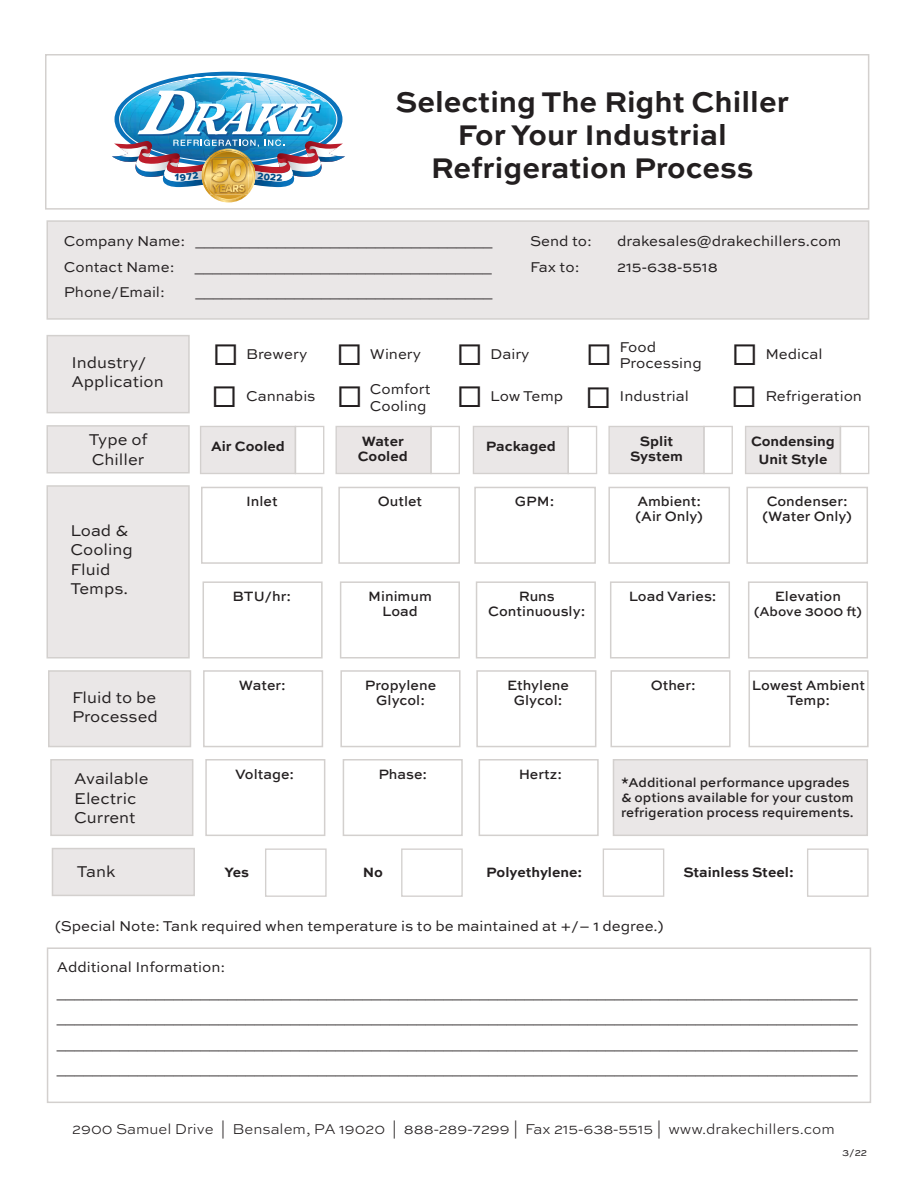
<style>
.page{position:relative;width:918px;height:1188px;background:#fff}
.page>*{position:absolute;margin:0;border:0;box-sizing:border-box;transform-origin:0 0}
.t1{font:31.5px "Sweet Sans Pro";color:#231f20}
.t2{font:700 30px "Sweet Sans Pro";color:#231f20}
.t3{font:16.5px/19.5px "Sweet Sans Pro";color:#231f20}
.t4{font:15px "Sweet Sans Pro";color:#231f20}
.t5{font:300 15px "Sweet Sans Pro";color:#231f20}
.t6{font:500 14.25px/15px "Sweet Sans Pro";color:#231f20;text-align:center}
.t7{font:700 14.25px/15px "Sweet Sans Pro";color:#231f20;text-align:center}
.t8{font:500 13.5px/15px "Sweet Sans Pro";color:#231f20}
.t9{font:10.5px "Sweet Sans Pro";color:#231f20}
</style>
<div class="page">
<div style="left:45px;top:54px;width:824px;height:156px;border:2px solid #d3d0ce"></div>
<div style="left:46px;top:220px;width:823px;height:100px;background:#eae7e7;border:2px solid #d3d0ce"></div>
<div style="left:46px;top:335px;width:144px;height:78px;background:#eae7e7;border:2px solid #d3d0ce"></div>
<div style="left:46px;top:485px;width:144px;height:174px;background:#eae7e7;border:2px solid #d3d0ce"></div>
<div style="left:201px;top:487px;width:122px;height:77px;border:2px solid #d3d0ce"></div>
<div style="left:203px;top:581px;width:120px;height:78px;border:2px solid #d3d0ce"></div>
<div style="left:46px;top:425px;width:144px;height:49px;background:#eae7e7;border:2px solid #d3d0ce"></div>
<div style="left:200px;top:426px;width:96px;height:48px;background:#eae7e7;border:1px solid #d3d0ce"></div>
<div style="left:295px;top:426px;width:29px;height:48px;border:1px solid #d3d0ce"></div>
<div style="left:335px;top:426px;width:97px;height:48px;background:#eae6e6;border:1px solid #d3d0ce"></div>
<div style="left:430px;top:426px;width:30px;height:48px;border:1px solid #d3d0ce"></div>
<div style="left:473px;top:426px;width:96px;height:48px;background:#eae7e7;border:1px solid #d3d0ce"></div>
<div style="left:568px;top:426px;width:29px;height:48px;border:1px solid #d3d0ce"></div>
<div style="left:608px;top:426px;width:97px;height:48px;background:#eae7e7;border:1px solid #d3d0ce"></div>
<div style="left:703px;top:426px;width:30px;height:48px;border:1px solid #d3d0ce"></div>
<div style="left:745px;top:426px;width:96px;height:48px;background:#eae7e7;border:1px solid #d3d0ce"></div>
<div style="left:840px;top:426px;width:29px;height:48px;border:1px solid #d3d0ce"></div>
<div style="left:338px;top:487px;width:122px;height:77px;border:2px solid #d3d0ce"></div>
<div style="left:340px;top:581px;width:120px;height:78px;border:2px solid #d3d0ce"></div>
<div style="left:474px;top:487px;width:122px;height:77px;border:2px solid #d3d0ce"></div>
<div style="left:476px;top:581px;width:120px;height:78px;border:2px solid #d3d0ce"></div>
<div style="left:608px;top:487px;width:122px;height:77px;border:2px solid #d3d0ce"></div>
<div style="left:610px;top:581px;width:120px;height:78px;border:2px solid #d3d0ce"></div>
<div style="left:746px;top:487px;width:122px;height:77px;border:2px solid #d3d0ce"></div>
<div style="left:748px;top:581px;width:120px;height:78px;border:2px solid #d3d0ce"></div>
<div style="left:48px;top:670px;width:143px;height:77px;background:#eae7e7;border:2px solid #d3d0ce"></div>
<div style="left:203px;top:670px;width:120px;height:77px;border:2px solid #d3d0ce"></div>
<div style="left:340px;top:670px;width:121px;height:77px;border:2px solid #d3d0ce"></div>
<div style="left:476px;top:670px;width:120px;height:77px;border:2px solid #d3d0ce"></div>
<div style="left:611px;top:670px;width:120px;height:77px;border:2px solid #d3d0ce"></div>
<div style="left:749px;top:670px;width:120px;height:77px;border:2px solid #d3d0ce"></div>
<div style="left:50px;top:759px;width:143px;height:77px;background:#eae7e7;border:2px solid #d3d0ce"></div>
<div style="left:205px;top:759px;width:120px;height:77px;border:2px solid #d3d0ce"></div>
<div style="left:343px;top:759px;width:120px;height:77px;border:2px solid #d3d0ce"></div>
<div style="left:479px;top:759px;width:120px;height:77px;border:2px solid #d3d0ce"></div>
<div style="left:613px;top:759px;width:255px;height:77px;background:#eae7e7;border:2px solid #d3d0ce"></div>
<div style="left:52px;top:848px;width:143px;height:48px;background:#eae7e7;border:2px solid #d3d0ce"></div>
<div style="left:265px;top:848px;width:62px;height:49px;border:1px solid #d3d0ce"></div>
<div style="left:401px;top:848px;width:62px;height:49px;border:1px solid #d3d0ce"></div>
<div style="left:807px;top:848px;width:62px;height:49px;border:1px solid #d3d0ce"></div>
<div style="left:603px;top:848px;width:61px;height:49px;border:1px solid #d3d0ce"></div>
<div style="left:47px;top:947px;width:824px;height:156px;border:2px solid #d3d0ce"></div>
<img style="left:112px;top:76px;width:233px;height:126px">
<p class="t2" style="left:395px;top:79px;width:395px">Selecting The Right Chiller</p>
<p class="t2" style="left:458px;top:112px;width:271px">For Your Industrial</p>
<p class="t2" style="left:431px;top:145px;width:324px">Refrigeration Process</p>
<p class="t4" style="left:64px;top:230px;width:430px">Company Name: _________________________________</p>
<p class="t4" style="left:64px;top:256px;width:112px">Contact Name:</p>
<p class="t4" style="left:195px;top:256px;width:299px">_________________________________</p>
<p class="t4" style="left:64px;top:281px;width:103px">Phone/Email:</p>
<p class="t4" style="left:195px;top:281px;width:299px">_________________________________</p>
<p class="t4" style="left:530px;top:230px;width:63px">Send to:</p>
<p class="t4" style="left:617px;top:230px;width:225px">drakesales@drakechillers.com</p>
<p class="t4" style="left:530px;top:256px;width:51px">Fax to:</p>
<p class="t4" style="left:617px;top:256px;width:102px">215-638-5518</p>
<p class="t3" style="left:72px;top:352px;width:94px">Industry/<br>Application</p>
<p class="t3" style="left:89px;top:429px;width:60px">Type of</p>
<p class="t3" style="left:92px;top:449px;width:54px">Chiller</p>
<p class="t3" style="left:70px;top:520px;width:59px">Load &amp;</p>
<p class="t3" style="left:70px;top:539px;width:64px">Cooling</p>
<p class="t3" style="left:70px;top:559px;width:41px">Fluid</p>
<p class="t3" style="left:70px;top:578px;width:59px">Temps.</p>
<p class="t3" style="left:72px;top:687px;width:87px">Fluid to be<br>Processed</p>
<p class="t1" style="left:212px;top:332px;width:28px">□</p>
<p class="t4" style="left:246px;top:343px;width:63px">Brewery</p>
<p class="t1" style="left:336px;top:332px;width:28px">□</p>
<p class="t4" style="left:370px;top:343px;width:53px">Winery</p>
<p class="t1" style="left:457px;top:332px;width:28px">□</p>
<p class="t4" style="left:490px;top:343px;width:41px">Dairy</p>
<p class="t1" style="left:586px;top:332px;width:28px">□</p>
<p class="t4" style="left:620px;top:336px;width:38px">Food</p>
<p class="t4" style="left:620px;top:353px;width:84px">Processing</p>
<p class="t1" style="left:732px;top:332px;width:28px">□</p>
<p class="t4" style="left:765px;top:343px;width:59px">Medical</p>
<p class="t4" style="left:370px;top:378px;width:62px">Comfort</p>
<p class="t4" style="left:370px;top:395px;width:58px">Cooling</p>
<p class="t4" style="left:246px;top:386px;width:71px">Cannabis</p>
<p class="t1" style="left:336px;top:374px;width:28px">□</p>
<p class="t1" style="left:457px;top:374px;width:28px">□</p>
<p class="t4" style="left:490px;top:385px;width:74px">Low Temp</p>
<p class="t1" style="left:585px;top:375px;width:28px">□</p>
<p class="t1" style="left:731px;top:374px;width:28px">□</p>
<p class="t4" style="left:765px;top:386px;width:98px">Refrigeration</p>
<p class="t1" style="left:211px;top:374px;width:28px">□</p>
<p class="t4" style="left:620px;top:385px;width:71px">Industrial</p>
<p class="t7" style="left:211px;top:438px;width:75px">Air Cooled</p>
<p class="t7" style="left:358px;top:433px;width:51px;text-align:left">Water<br>Cooled</p>
<p class="t7" style="left:486px;top:438px;width:71px">Packaged</p>
<p class="t7" style="left:630px;top:433px;width:54px">Split<br>System</p>
<p class="t7" style="left:751px;top:432px;width:85px;line-height:17.5px">Condensing<br>Unit Style</p>
<p class="t6" style="left:246px;top:493px;width:33px">Inlet</p>
<p class="t6" style="left:378px;top:493px;width:46px">Outlet</p>
<p class="t6" style="left:515px;top:493px;width:41px">GPM:</p>
<p class="t6" style="left:637px;top:493px;width:65px">Ambient:</p>
<p class="t6" style="left:636px;top:508px;width:69px">(Air Only)</p>
<p class="t6" style="left:767px;top:493px;width:83px">Condenser:</p>
<p class="t6" style="left:763px;top:508px;width:91px">(Water Only)</p>
<p class="t6" style="left:233px;top:588px;width:60px">BTU/hr:</p>
<p class="t6" style="left:368px;top:588px;width:65px">Minimum</p>
<p class="t6" style="left:382px;top:603px;width:37px">Load</p>
<p class="t6" style="left:488px;top:588px;width:99px">Runs<br>Continuously:</p>
<p class="t6" style="left:629px;top:588px;width:89px">Load Varies:</p>
<p class="t6" style="left:775px;top:588px;width:68px">Elevation</p>
<p class="t8" style="left:754px;top:603px;width:109px">(Above 3000 ft)</p>
<p class="t6" style="left:239px;top:677px;width:48px">Water:</p>
<p class="t6" style="left:365px;top:677px;width:73px">Propylene<br>Glycol:</p>
<p class="t6" style="left:507px;top:677px;width:63px">Ethylene<br>Glycol:</p>
<p class="t6" style="left:651px;top:677px;width:47px">Other:</p>
<p class="t6" style="left:752px;top:677px;width:115px">Lowest Ambient<br>Temp:</p>
<p class="t3" style="left:74px;top:768px;width:76px">Available<br>Electric<br>Current</p>
<p class="t6" style="left:235px;top:766px;width:61px">Voltage:</p>
<p class="t6" style="left:378px;top:766px;width:50px">Phase:</p>
<p class="t6" style="left:519px;top:766px;width:45px">Hertz:</p>
<p class="t8" style="left:621px;top:774px;width:234px">*Additional performance upgrades &amp; options available for your custom refrigeration process requirements.</p>
<p class="t3" style="left:77px;top:861px;width:40px">Tank</p>
<p class="t7" style="left:224px;top:863px;width:26px">Yes</p>
<p class="t7" style="left:363px;top:863px;width:22px">No</p>
<p class="t7" style="left:486px;top:863px;width:98px">Polyethylene:</p>
<p class="t7" style="left:683px;top:863px;width:112px">Stainless Steel:</p>
<p class="t4" style="left:55px;top:915px;width:610px">(Special Note: Tank required when temperature is to be maintained at +/− 1 degree.)</p>
<p class="t4" style="left:57px;top:956px;width:170px">Additional Information:</p>
<p class="t4" style="left:57px;top:982px;width:802px">_________________________________________________________________________________________</p>
<p class="t4" style="left:57px;top:1007px;width:802px">_________________________________________________________________________________________</p>
<p class="t4" style="left:57px;top:1033px;width:802px">_________________________________________________________________________________________</p>
<p class="t4" style="left:57px;top:1058px;width:802px">_________________________________________________________________________________________</p>
<p class="t5" style="left:72px;top:1118px;width:764px">2900 Samuel Drive | Bensalem, PA 19020 | 888-289-7299 | Fax 215-638-5515 | www.drakechillers.com</p>
<p class="t9" style="left:842px;top:1145px;width:26px">3/22</p>
</div>
